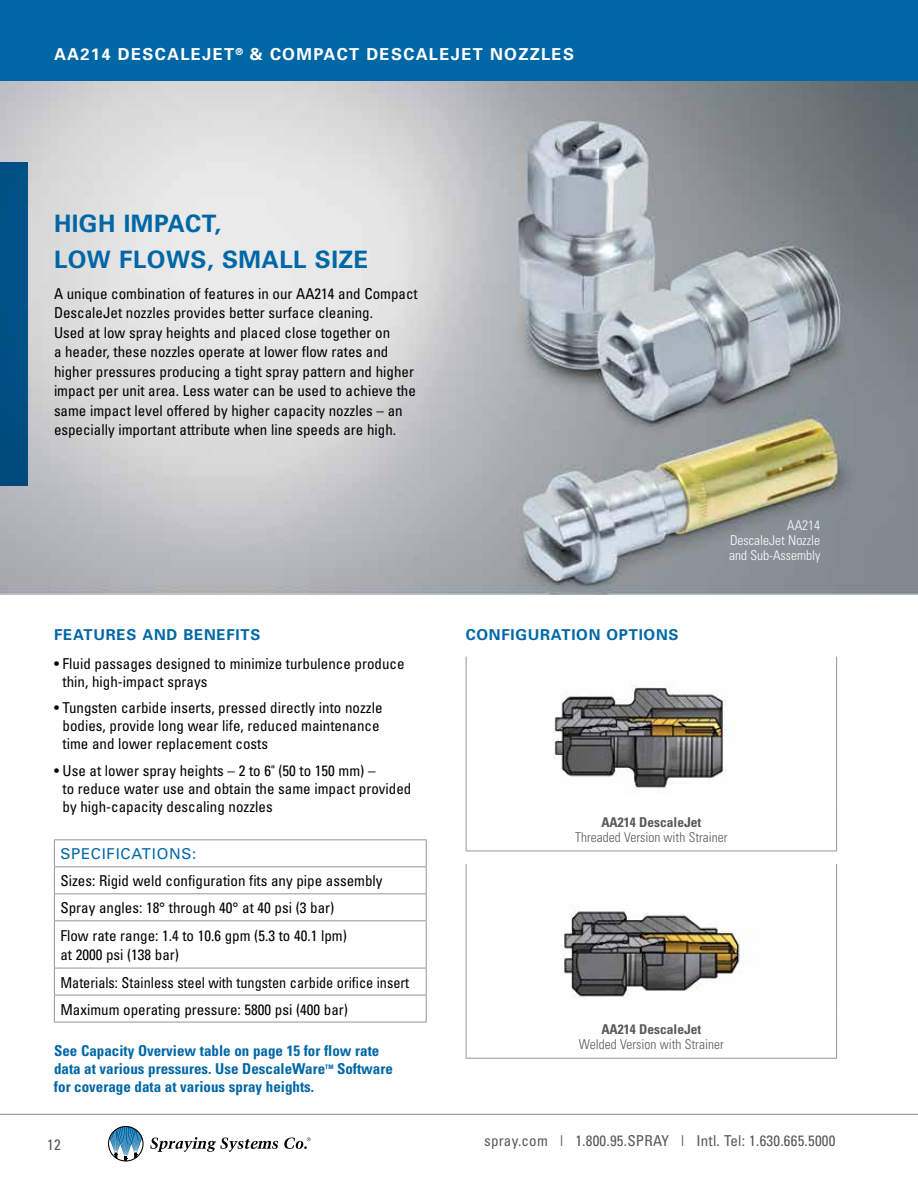
<style>
.page{position:relative;width:918px;height:1188px;background:#fff}
.page>*{position:absolute;margin:0;border:0;box-sizing:border-box;transform-origin:0 0}
.t1{font:700 24px/36px "Univers";letter-spacing:.02em;color:#0067a6}
.t2{font:700 16.5px "Univers";letter-spacing:.08em;color:#fff}
.t3{font:condensed 15px/19.5px "Univers";color:#000}
.t4{font:700 condensed 15px/18px "Univers";color:#0067a6}
.t5{font:condensed 15px "Univers";letter-spacing:.015em;color:#58595b}
.t6{font:700 15px "Univers";letter-spacing:.05em;color:#0067a6}
.t7{font:15px "Univers";letter-spacing:.05em;color:#0067a6}
.t8{font:300 condensed 13.5px "Univers";color:#58595b}
.t9{font:300 condensed 13.5px/15px "Univers";color:#fff;text-align:justify}
.t10{font:700 condensed 13.5px "Univers";color:#58595b}
.t11{font:700 condensed 6.15px "Univers";color:#0067a6}
</style>
<div class="page">
<img style="left:0;top:81px;width:918px;height:978px">
<hr style="left:54px;top:839px;width:373px;height:1px;background:#939598">
<hr style="left:54px;top:866px;width:373px;height:1px;background:#939598">
<hr style="left:54px;top:893px;width:373px;height:1px;background:#939598">
<svg style="left:54px;top:840px;width:1px;height:80px"></svg>
<svg style="left:426px;top:840px;width:1px;height:80px"></svg>
<hr style="left:54px;top:920px;width:373px;height:1px;background:#939598">
<hr style="left:54px;top:921px;width:1px;height:47px;background:#939598">
<hr style="left:426px;top:921px;width:1px;height:47px;background:#939598">
<hr style="left:54px;top:968px;width:373px;height:1px;background:#939598">
<hr style="left:54px;top:995px;width:373px;height:1px;background:#939598">
<svg style="left:54px;top:968px;width:1px;height:54px"></svg>
<svg style="left:426px;top:968px;width:1px;height:54px"></svg>
<hr style="left:54px;top:1022px;width:373px;height:1px;background:#939598">
<hr style="left:466px;top:657px;width:1px;height:151px;background:#939598">
<hr style="left:836px;top:657px;width:1px;height:151px;background:#939598">
<hr style="left:466px;top:808px;width:1px;height:43px;background:#939598">
<hr style="left:836px;top:808px;width:1px;height:43px;background:#939598">
<hr style="left:466px;top:851px;width:371px;height:1px;background:#939598">
<hr style="left:466px;top:864px;width:1px;height:151px;background:#939598">
<hr style="left:836px;top:864px;width:1px;height:151px;background:#939598">
<hr style="left:466px;top:1015px;width:1px;height:43px;background:#939598">
<hr style="left:836px;top:1015px;width:1px;height:43px;background:#939598">
<hr style="left:466px;top:1058px;width:371px;height:1px;background:#939598">
<div style="left:0;top:162px;width:28px;height:324px;background:#005185"></div>
<hr style="left:0;top:1114px;width:918px;height:1px;background:#939598">
<div style="left:0;top:0;width:918px;height:81px;background:#0067a6"></div>
<svg style="left:108px;top:1126px;width:36px;height:36px"></svg>
<svg style="left:150px;top:1137px;width:128px;height:15px"></svg>
<svg style="left:284px;top:1137px;width:27px;height:12px"></svg>
<p class="t2" style="left:54px;top:44px;width:522px">AA214 DESCALEJET<sup>®</sup> &amp; COMPACT DESCALEJET NOZZLES</p>
<h1 class="t1" style="left:54px;top:205px;width:316px">HIGH IMPACT,<br>LOW FLOWS, SMALL SIZE</h1>
<p class="t3" style="left:54px;top:283px;width:365px">A unique combination of features in our AA214 and Compact DescaleJet nozzles provides better surface cleaning.<br>Used at low spray heights and placed close together on<br>a header, these nozzles operate at lower flow rates and higher pressures producing a tight spray pattern and higher impact per unit area. Less water can be used to achieve the same impact level offered by higher capacity nozzles – an especially important attribute when line speeds are high.</p>
<p class="t6" style="left:54px;top:625px;width:208px">FEATURES AND BENEFITS</p>
<p class="t3" style="left:63px;top:654px;width:343px;line-height:18px;text-indent:-9px">• Fluid passages designed to minimize turbulence produce thin, high-impact sprays</p>
<p class="t3" style="left:63px;top:698px;width:321px;line-height:18px;text-indent:-9px">• Tungsten carbide inserts, pressed directly into nozzle bodies, provide long wear life, reduced maintenance time and lower replacement costs</p>
<p class="t3" style="left:63px;top:761px;width:350px;line-height:18px;text-indent:-9px">• Use at lower spray heights – 2 to 6" (50 to 150 mm) –<br>to reduce water use and obtain the same impact provided by high-capacity descaling nozzles</p>
<p class="t7" style="left:60px;top:845px;width:138px">SPECIFICATIONS:</p>
<p class="t3" style="left:60px;top:867px;width:324px;line-height:27.2px">Sizes: Rigid weld configuration fits any pipe assembly<br>Spray angles: 18° through 40° at 40 psi (3 bar)<br>Flow rate range: 1.4 to 10.6 gpm (5.3 to 40.1 lpm)</p>
<p class="t3" style="left:60px;top:941px;width:350px;line-height:27.2px">at 2000 psi (138 bar)<br>Materials: Stainless steel with tungsten carbide orifice insert<br>Maximum operating pressure: 5800 psi (400 bar)</p>
<p class="t4" style="left:54px;top:1041px;width:327px">See Capacity Overview table on page 15 for flow rate data at various pressures. Use DescaleWare</p>
<p class="t11" style="left:325px;top:1063px;width:10px">tm</p>
<p class="t4" style="left:337px;top:1059px;width:57px">Software</p>
<p class="t4" style="left:54px;top:1077px;width:262px">for coverage data at various spray heights.</p>
<p class="t6" style="left:466px;top:625px;width:214px">CONFIGURATION OPTIONS</p>
<p class="t9" style="left:729px;top:517px;width:93px;text-indent:58px">AA214<br>DescaleJet Nozzle and Sub-Assembly</p>
<p class="t10" style="left:601px;top:814px;width:102px">AA214 DescaleJet</p>
<p class="t8" style="left:575px;top:829px;width:154px">Threaded Version with Strainer</p>
<p class="t10" style="left:601px;top:1021px;width:102px">AA214 DescaleJet</p>
<p class="t8" style="left:579px;top:1036px;width:146px">Welded Version with Strainer</p>
<p class="t5" style="left:47px;top:1135px;width:15px">12</p>
<p class="t5" style="left:484px;top:1131px;width:353px">spray.com | 1.800.95.SPRAY | Intl. Tel: 1.630.665.5000</p>
</div>
